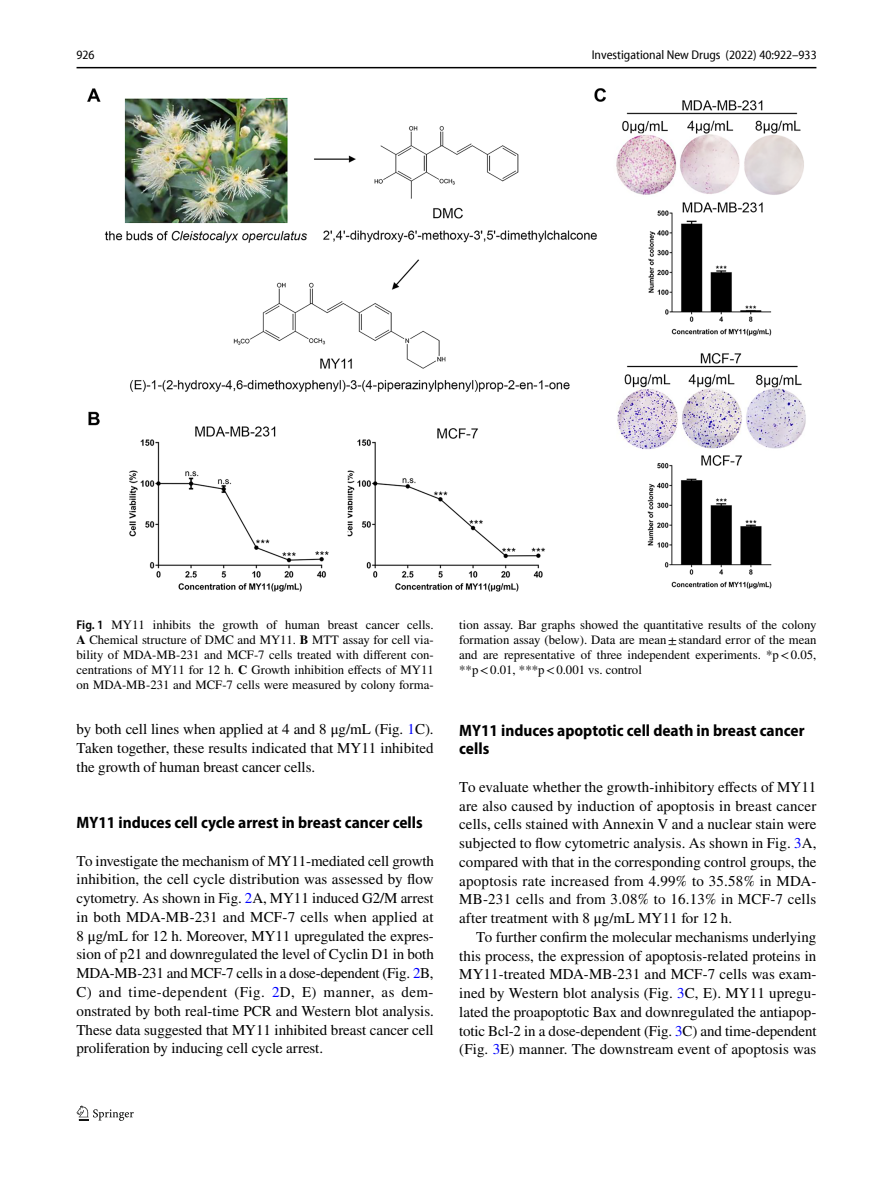
<style>
.page{position:relative;width:893px;height:1187px;background:#fff}
.page>*{position:absolute;margin:0;border:0;box-sizing:border-box;transform-origin:0 0}
.t1{font:700 semi-condensed 16.5px/18.8px "Myriad Pro";color:#000}
.t2{font:15px/18.8px "STIX";color:#000;text-align:justify}
.t3{font:12.75px/15px "STIX";color:#000;text-align:justify}
.t4{font:semi-condensed 12.75px "Myriad Pro Unic";color:#000}
.s1{font-family:"Myriad Pro";font-weight:600;font-stretch:semi-condensed}
.s2{font-weight:700}
.s3{color:#00f}
</style>
<div class="page">
<hr style="left:77px;top:67px;width:739px;height:1px;background:#000">
<img style="left:87px;top:88px;width:719px;height:504px">
<svg style="left:77px;top:1105px;width:57px;height:15px"></svg>
<p class="t4" style="left:76px;top:50px;width:20px">926</p>
<p class="t4" style="left:592px;top:50px;width:227px">Investigational New Drugs (2022) 40:922–933</p>
<p class="t3" style="left:77px;top:618px;width:359px"><span class="s1">Fig. 1</span> MY11 inhibits the growth of human breast cancer cells.<br><span class="s2">A</span> Chemical structure of DMC and MY11. <span class="s2">B</span> MTT assay for cell via&shy;bility of MDA-MB-231 and MCF-7 cells treated with different con&shy;centrations of MY11 for 12 h. <span class="s2">C</span> Growth inhibition effects of MY11 on MDA-MB-231 and MCF-7 cells were measured by colony forma-</p>
<p class="t3" style="left:459px;top:618px;width:359px">tion assay. Bar graphs showed the quantitative results of the colony formation assay (below). Data are mean±standard error of the mean and are representative of three independent experiments. *p&lt;0.05, **p&lt;0.01, ***p&lt;0.001 vs. control</p>
<p class="t2" style="left:77px;top:721px;width:359px">by both cell lines when applied at 4 and 8 μg/mL (Fig. <span class="s3">1</span>C).<br>Taken together, these results indicated that MY11 inhibited the growth of human breast cancer cells.</p>
<p class="t1" style="left:77px;top:813px;width:348px">MY11 induces cell cycle arrest in breast cancer cells</p>
<p class="t2" style="left:77px;top:852px;width:359px">To investigate the mechanism of MY11-mediated cell growth inhibition, the cell cycle distribution was assessed by flow cytometry. As shown in Fig. <span class="s3">2</span>A, MY11 induced G2/M arrest in both MDA-MB-231 and MCF-7 cells when applied at 8 μg/mL for 12 h. Moreover, MY11 upregulated the expres&shy;sion of p21 and downregulated the level of Cyclin D1 in both MDA-MB-231 and MCF-7 cells in a dose-dependent (Fig. <span class="s3">2</span>B, C) and time-dependent (Fig. <span class="s3">2</span>D, E) manner, as dem&shy;onstrated by both real-time PCR and Western blot analysis.<br>These data suggested that MY11 inhibited breast cancer cell proliferation by inducing cell cycle arrest.</p>
<p class="t1" style="left:459px;top:720px;width:347px">MY11 induces apoptotic cell death in breast cancer cells</p>
<p class="t2" style="left:459px;top:778px;width:359px">To evaluate whether the growth-inhibitory effects of MY11 are also caused by induction of apoptosis in breast cancer cells, cells stained with Annexin V and a nuclear stain were subjected to flow cytometric analysis. As shown in Fig. <span class="s3">3</span>A, compared with that in the corresponding control groups, the apoptosis rate increased from 4.99% to 35.58% in MDA-MB-231 cells and from 3.08% to 16.13% in MCF-7 cells after treatment with 8 μg/mL MY11 for 12 h.</p>
<p class="t2" style="left:459px;top:928px;width:359px;text-indent:17px">To further confirm the molecular mechanisms underlying this process, the expression of apoptosis-related proteins in MY11-treated MDA-MB-231 and MCF-7 cells was exam&shy;ined by Western blot analysis (Fig. <span class="s3">3</span>C, E). MY11 upregu&shy;lated the proapoptotic Bax and downregulated the antiapop&shy;totic Bcl-2 in a dose-dependent (Fig. <span class="s3">3</span>C) and time-dependent (Fig. <span class="s3">3</span>E) manner. The downstream event of apoptosis was</p>
</div>
